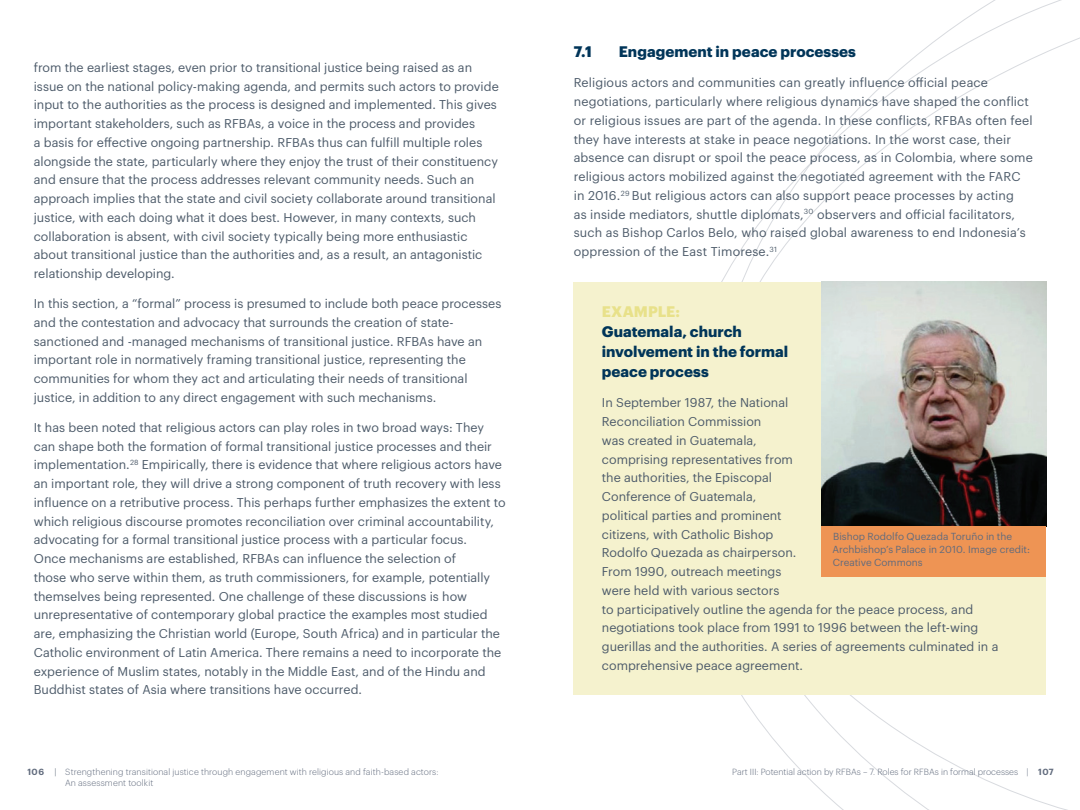
<style>
.page{position:relative;width:1080px;height:810px;background:#fff}
.page>*{position:absolute;margin:0;border:0;box-sizing:border-box;transform-origin:0 0}
.t1{font:700 15px/20px "Graphik";color:#003559}
.t2{font:700 15px "Graphik";color:#e8e18a}
.t3{font:12.5px/18.8px "Graphik";letter-spacing:.005em;color:#4d5b6a}
.t4{font:10px/13px "Graphik";color:#616b7d}
.t5{font:300 8.75px "Graphik";letter-spacing:.01em;color:#616b7d}
.t6{font:600 8.75px "Graphik";color:#616b7d}
.s1{color:#4d5b6a}
.s2{font-weight:600}
</style>
<div class="page">
<svg style="left:721px;top:0;width:359px;height:810px"></svg>
<div style="left:574px;top:282px;width:472px;height:413px;background:#f5f2ce"></div>
<img style="left:822px;top:281px;width:224px;height:245px">
<div style="left:821px;top:526px;width:225px;height:51px;background:#ee9454"></div>
<p class="t3" style="left:34px;top:57px;width:467px">from the earliest stages, even prior to transitional justice being raised as an issue on the national policy-making agenda, and permits such actors to provide input to the authorities as the process is designed and implemented. This gives important stakeholders, such as RFBAs, a voice in the process and provides<br>a basis for effective ongoing partnership. RFBAs thus can fulfill multiple roles alongside the state, particularly where they enjoy the trust of their constituency and ensure that the process addresses relevant community needs. Such an approach implies that the state and civil society collaborate around transitional justice, with each doing what it does best. However, in many contexts, such collaboration is absent, with civil society typically being more enthusiastic about transitional justice than the authorities and, as a result, an antagonistic relationship developing.</p>
<p class="t3" style="left:34px;top:293px;width:469px">In this section, a “formal” process is presumed to include both peace processes and the contestation and advocacy that surrounds the creation of state&shy;sanctioned and -managed mechanisms of transitional justice. RFBAs have an important role in normatively framing transitional justice, representing the communities for whom they act and articulating their needs of transitional justice, in addition to any direct engagement with such mechanisms.</p>
<p class="t3" style="left:34px;top:417px;width:473px">It has been noted that religious actors can play roles in two broad ways: They can shape both the formation of formal transitional justice processes and their implementation.<sup>28</sup> Empirically, there is evidence that where religious actors have an important role, they will drive a strong component of truth recovery with less influence on a retributive process. This perhaps further emphasizes the extent to which religious discourse promotes reconciliation over criminal accountability, advocating for a formal transitional justice process with a particular focus.<br>Once mechanisms are established, RFBAs can influence the selection of<br>those who serve within them, as truth commissioners, for example, potentially themselves being represented. One challenge of these discussions is how unrepresentative of contemporary global practice the examples most studied are, emphasizing the Christian world (Europe, South Africa) and in particular the Catholic environment of Latin America. There remains a need to incorporate the experience of Muslim states, notably in the Middle East, and of the Hindu and Buddhist states of Asia where transitions have occurred.</p>
<p class="t1" style="left:574px;top:41px;width:20px">7.1</p>
<p class="t1" style="left:619px;top:41px;width:239px">Engagement in peace processes</p>
<p class="t3" style="left:574px;top:72px;width:461px">Religious actors and communities can greatly influence official peace negotiations, particularly where religious dynamics have shaped the conflict or religious issues are part of the agenda. In these conflicts, RFBAs often feel they have interests at stake in peace negotiations. In the worst case, their absence can disrupt or spoil the peace process, as in Colombia, where some religious actors mobilized against the negotiated agreement with the FARC in 2016.<sup>29</sup> But religious actors can also support peace processes by acting<br>as inside mediators, shuttle diplomats,<sup>30</sup> observers and official facilitators, such as Bishop Carlos Belo, who raised global awareness to end Indonesia’s oppression of the East Timorese.<sup>31</sup></p>
<p class="t2" style="left:602px;top:300px;width:80px">EXAMPLE:</p>
<p class="t1" style="left:602px;top:321px;width:188px">Guatemala, church involvement in the formal peace process</p>
<p class="t3" style="left:602px;top:392px;width:398px">In September 1987, the National<br>Reconciliation Commission<br>was created in Guatemala,<br>comprising representatives from<br>the authorities, the Episcopal<br>Conference of Guatemala,<br>political parties and prominent<br>citizens, with Catholic Bishop<br>Rodolfo Quezada as chairperson.<br>From 1990, outreach meetings<br>were held with various sectors<br>to participatively outline the agenda for the peace process, and negotiations took place from 1991 to 1996 between the left-wing guerillas and the authorities. A series of agreements culminated in a comprehensive peace agreement.</p>
<p class="t4" style="left:832px;top:530px;width:199px">Bishop Rodolfo Quezada Toruño in the<br>Archbishop’s Palace in 2010. Image credit:<br>Creative Commons</p>
<p class="t6" style="left:27px;top:766px;width:18px">106</p>
<p class="t5" style="left:55px;top:766px;width:385px"><span class="s1">|</span> Strengthening transitional justice through engagement with religious and faith-based actors:</p>
<p class="t5" style="left:732px;top:766px;width:323px">Part III: Potential action by RFBAs – 7. Roles for RFBAs in formal processes | <span class="s2">107</span></p>
<p class="t5" style="left:65px;top:777px;width:90px">An assessment toolkit</p>
</div>
